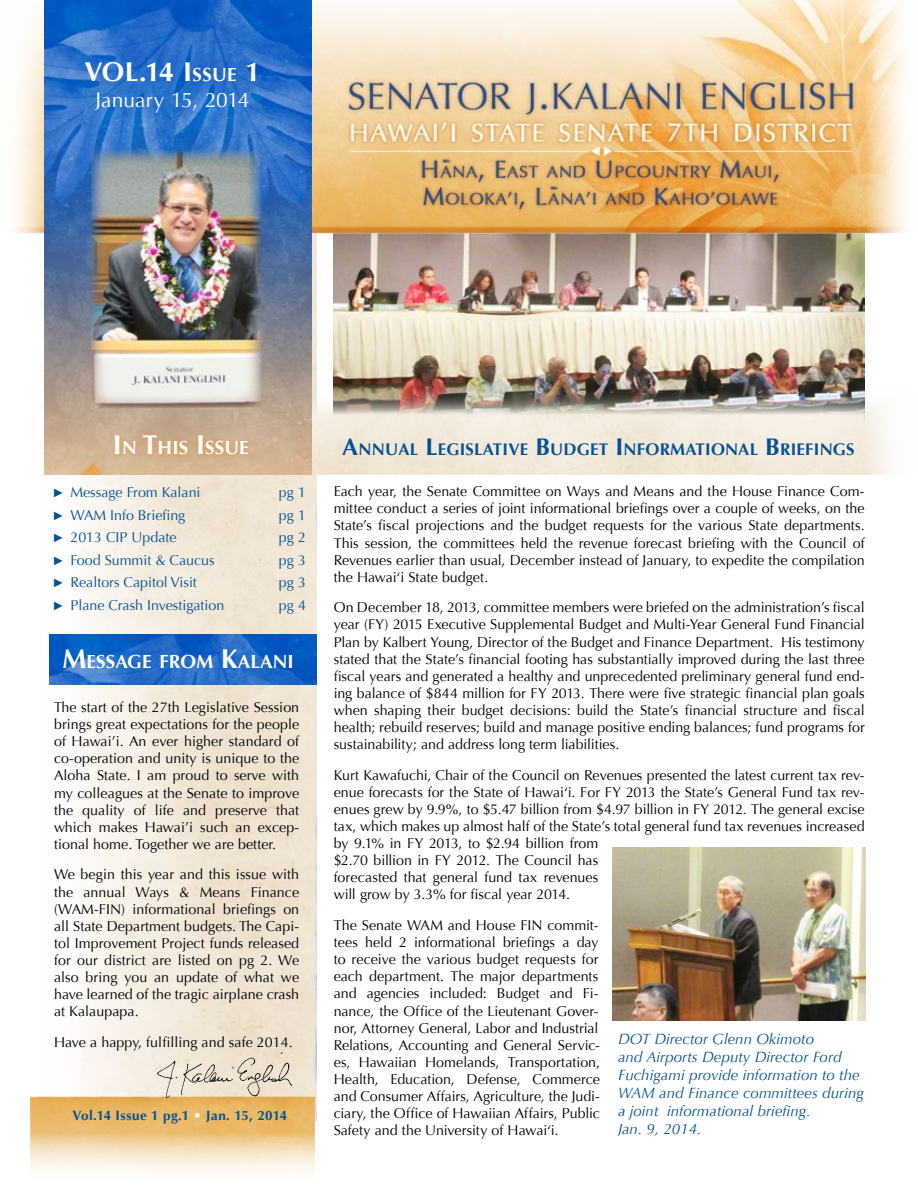
<style>
.page{position:relative;width:918px;height:1188px;background:#fff}
.page>*{position:absolute;margin:0;border:0;box-sizing:border-box;transform-origin:0 0}
.t1{font:700 27px "Optima";color:#fff}
.t2{font:21px "Optima";color:#fff}
.t3{font:700 18.9px "Optima";letter-spacing:.005em;color:#fff}
.t4{font:700 16.8px "Optima";letter-spacing:.015em;color:#045293}
.t5{font:italic 15px/18px "Optima";letter-spacing:.005em;color:#045293}
.t6{font:14.25px/17.1px "Optima";letter-spacing:.005em;color:#000;text-align:justify}
.t7{font:14.25px "Optima";color:#045293}
.t8{font:700 13.5px "Optima";letter-spacing:.03em;color:#045293}
.s1{font-style:inherit}
.s2{font-size:18.9px}
.s3{font-size:27px}
.s4{font-size:24px}
.s5{font-family:"Andale Mono"}
.s6{color:#fff}
</style>
<div class="page">
<img style="left:333px;top:238px;width:532px;height:150px">
<img style="left:612px;top:847px;width:254px;height:174px">
<img style="left:44px;top:238px;width:272px;height:883px">
<img style="left:12px;top:0;width:895px;height:238px">
<img style="left:30px;top:1096px;width:285px;height:76px">
<img style="left:311px;top:388px;width:580px;height:86px">
<img style="left:44px;top:1px;width:267px;height:473px">
<div style="left:109px;top:430px;width:145px;height:30px;background:#df943c;opacity:.89"></div>
<img style="left:49px;top:635px;width:267px;height:49px">
<img style="left:152px;top:1052px;width:146px;height:52px">
<img style="left:91px;top:150px;width:170px;height:259px">
<h1 class="t1" style="left:84px;top:57px;width:178px">VOL.14 <span class="s1">I</span><span class="s2">SSUE</span> <span class="s1">1</span></h1>
<h2 class="t2" style="left:95px;top:87px;width:156px">January 15, 2014</h2>
<h3 class="t3" style="left:113px;top:437px;width:137px"><span class="s3">I</span>N <span class="s3">T</span>HIS <span class="s3">I</span>SSUE</h3>
<p class="t4" style="left:342px;top:439px;width:514px"><span class="s4">A</span>NNUAL <span class="s4">L</span>EGISLATIVE <span class="s4">B</span>UDGET <span class="s4">I</span>NFORMATIONAL <span class="s4">B</span>RI EFI NGS</p>
<p class="t6" style="left:334px;top:483px;width:532px">Each year, the Senate Committee on Ways and Means and the House Finance Com&shy;mittee conduct a series of joint informational briefings over a couple of weeks, on the State’s fiscal projections and the budget requests for the various State departments.<br>This session, the committees held the revenue forecast briefing with the Council of Revenues earlier than usual, December instead of January, to expedite the compilation the Hawai‘i State budget.</p>
<p class="t6" style="left:334px;top:599px;width:533px">On December 18, 2013, committee members were briefed on the administration’s fiscal year (FY) 2015 Executive Supplemental Budget and Multi-Year General Fund Financial Plan by Kalbert Young, Director of the Budget and Finance Department. His testimony stated that the State’s financial footing has substantially improved during the last three fiscal years and generated a healthy and unprecedented preliminary general fund end&shy;ing balance of $844 million for FY 2013. There were five strategic financial plan goals when shaping their budget decisions: build the State’s financial structure and fiscal health; rebuild reserves; build and manage positive ending balances; fund programs for sustainability; and address long term liabilities.</p>
<p class="t6" style="left:334px;top:767px;width:533px;text-align:left">Kurt Kawafuchi, Chair of the Council on Revenues presented the latest current tax rev&shy;enue forecasts for the State of Hawai‘i. For FY 2013 the State’s General Fund tax rev&shy;enues grew by 9.9%, to $5.47 billion from $4.97 billion in FY 2012. The general excise tax, which makes up almost half of the State’s total general fund tax revenues increased by 9.1% in FY 2013, to $2.94 billion from<br>$2.70 billion in FY 2012. The Council has<br>forecasted that general fund tax revenues<br>will grow by 3.3% for fiscal year 2014.</p>
<p class="t6" style="left:334px;top:917px;width:268px">The Senate WAM and House FIN commit&shy;tees held 2 informational briefings a day to receive the various budget requests for each department. The major departments and agencies included: Budget and Fi&shy;nance, the Office of the Lieutenant Gover&shy;nor, Attorney General, Labor and Industrial Relations, Accounting and General Servic&shy;es, Hawaiian Homelands, Transportation, Health, Education, Defense, Commerce and Consumer Affairs, Agriculture, the Judi&shy;ciary, the Office of Hawaiian Affairs, Public Safety and the University of Hawai‘i.</p>
<p class="t7" style="left:54px;top:484px;width:148px"><span class="s5">►</span> Message From Kalani</p>
<p class="t7" style="left:279px;top:484px;width:28px">pg 1</p>
<p class="t7" style="left:54px;top:507px;width:133px"><span class="s5">►</span> WAM Info Briefing</p>
<p class="t7" style="left:279px;top:507px;width:28px">pg 1</p>
<p class="t7" style="left:54px;top:529px;width:124px"><span class="s5">►</span> 2013 CIP Update</p>
<p class="t7" style="left:279px;top:529px;width:28px">pg 2</p>
<p class="t7" style="left:54px;top:552px;width:162px"><span class="s5">►</span> Food Summit &amp; Caucus</p>
<p class="t7" style="left:279px;top:552px;width:28px">pg 3</p>
<p class="t7" style="left:54px;top:574px;width:144px"><span class="s5">►</span> Realtors Capitol Visit</p>
<p class="t7" style="left:279px;top:574px;width:28px">pg 3</p>
<p class="t7" style="left:54px;top:597px;width:172px"><span class="s5">►</span> Plane Crash Investigation</p>
<p class="t7" style="left:279px;top:597px;width:28px">pg 4</p>
<h3 class="t3" style="left:62px;top:651px;width:230px"><span class="s3">M</span>ESSAGE FROM <span class="s3">K</span>ALANI</h3>
<p class="t6" style="left:54px;top:699px;width:247px">The start of the 27th Legislative Session brings great expectations for the people of Hawai’i. An ever higher standard of co-operation and unity is unique to the Aloha State. I am proud to serve with my colleagues at the Senate to improve the quality of life and preserve that which makes Hawai’i such an excep&shy;tional home. Together we are better.</p>
<p class="t6" style="left:54px;top:866px;width:247px">We begin this year and this issue with the annual Ways &amp; Means Finance (WAM-FIN) informational briefings on all State Department budgets. The Capi&shy;tol Improvement Project funds released for our district are listed on pg 2. We also bring you an update of what we have learned of the tragic airplane crash at Kalaupapa.</p>
<p class="t6" style="left:54px;top:1034px;width:240px">Have a happy, fulfilling and safe 2014.</p>
<p class="t5" style="left:618px;top:1030px;width:247px">DOT Director Glenn Okimoto<br>and Airports Deputy Director Ford<br>Fuchigami provide information to the<br>WAM and Finance committees during a joint informational briefing.<br>Jan. 9, 2014.</p>
<p class="t8" style="left:73px;top:1108px;width:216px">Vol.14 Issue 1 pg.1 <span class="s6">•</span> Jan. 15, 2014</p>
</div>
